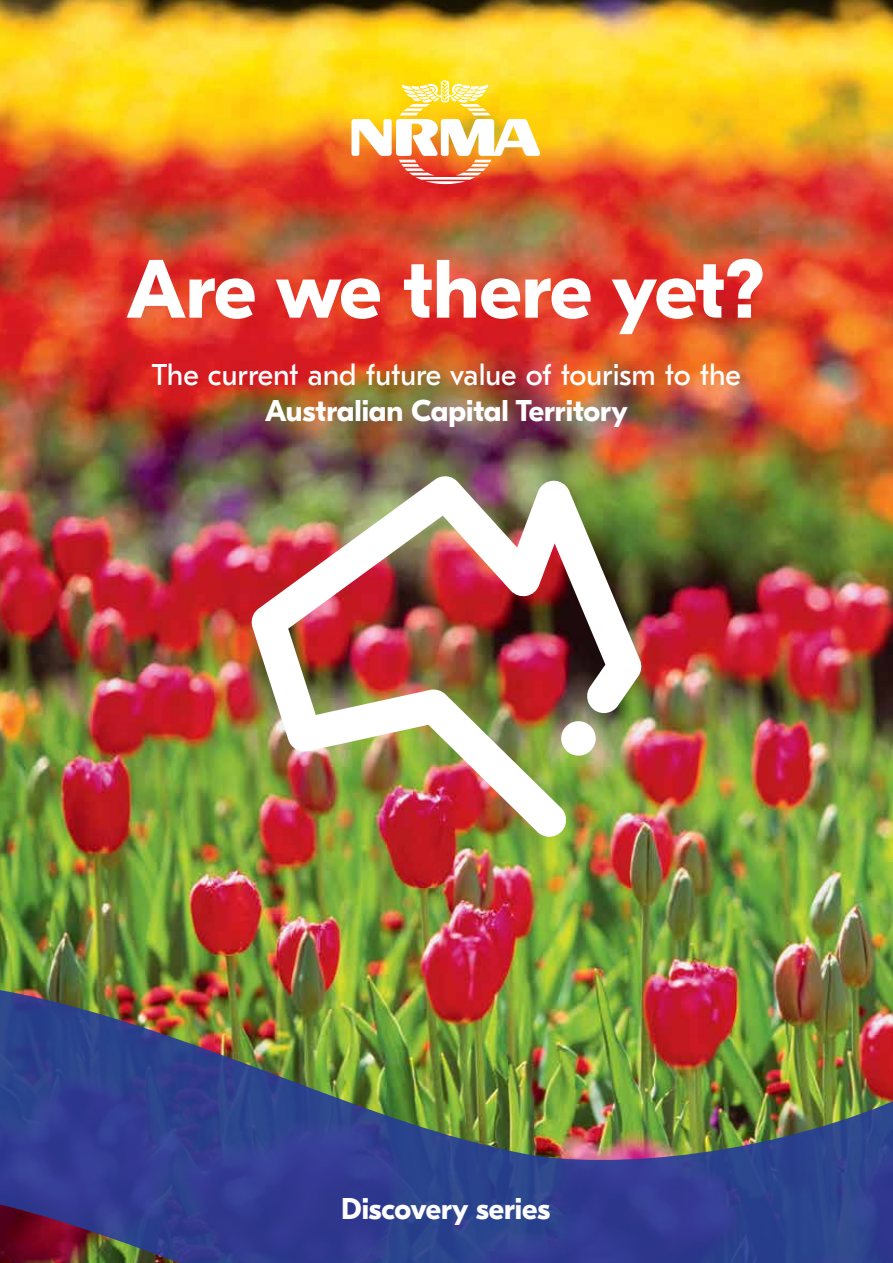
<style>
.page{position:relative;width:893px;height:1263px;background:#fff}
.page>*{position:absolute;margin:0;border:0;box-sizing:border-box;transform-origin:0 0}
.t1{font:700 82.5px "GT Eesti Display";letter-spacing:-.02em;color:#fff}
.t2{font:700 30px "GT Eesti Display";color:#fff}
.t3{font:30px "GT Eesti Text";color:#fff}
</style>
<div class="page">
<img style="left:0;top:0;width:893px;height:950px">
<img style="left:252px;top:476px;width:389px;height:361px">
<svg style="left:559px;top:719px;width:39px;height:39px"></svg>
<svg style="left:351px;top:80px;width:189px;height:104px"></svg>
<img style="left:0;top:950px;width:893px;height:313px">
<h1 class="t1" style="left:127px;top:243px;width:640px">Are we there yet?</h1>
<p class="t3" style="left:152px;top:358px;width:591px">The current and future value of tourism to the</p>
<p class="t2" style="left:265px;top:394px;width:364px">Australian Capital Territory</p>
<p class="t2" style="left:341px;top:1192px;width:211px">Discovery series</p>
</div>
